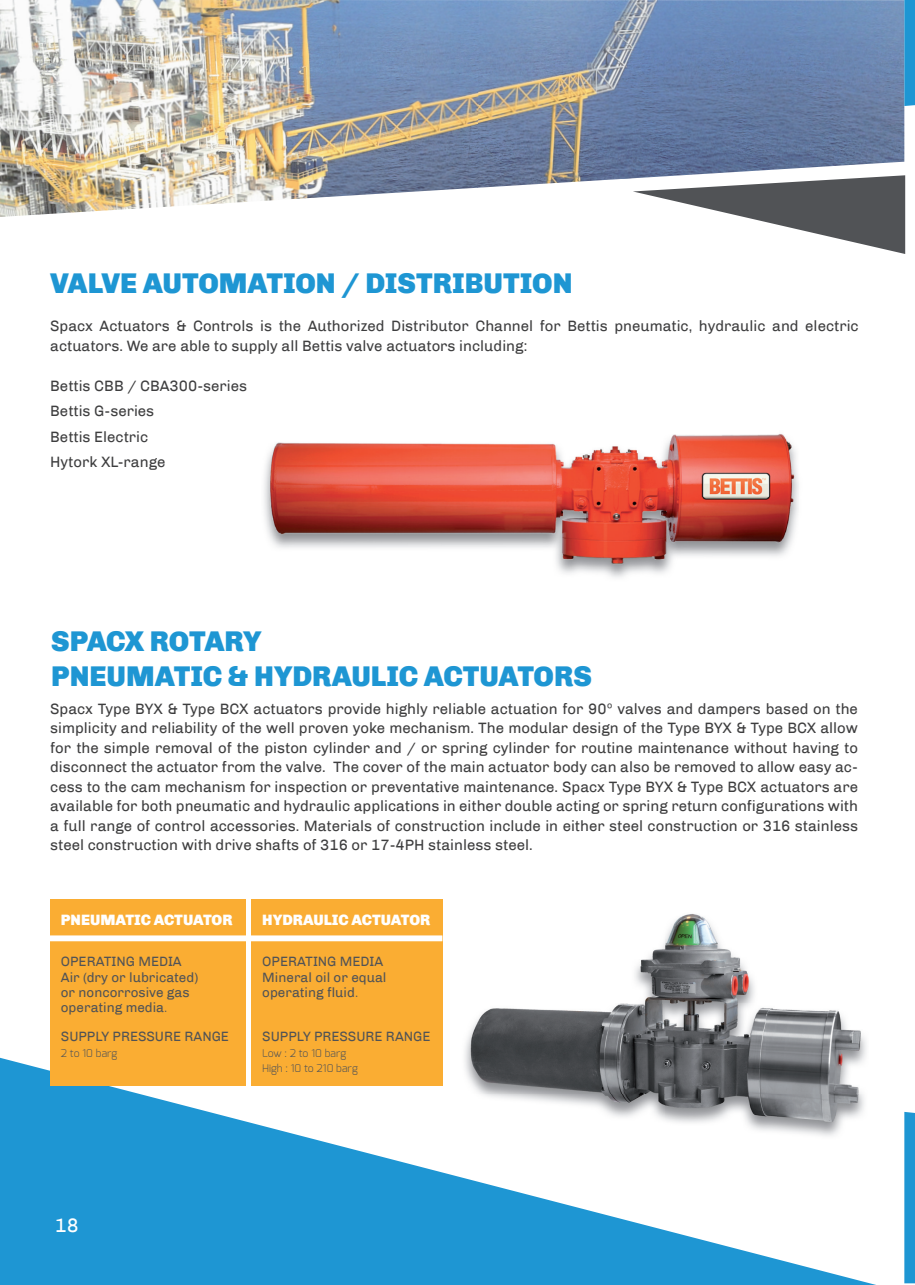
<style>
.page{position:relative;width:915px;height:1285px;background:#fff}
.page>*{position:absolute;margin:0;border:0;box-sizing:border-box;transform-origin:0 0}
.t1{font:900 28.5px/34.2px "Chivo";color:#1e96d3}
.t2{font:19.5px "Chivo";color:#fff}
.t3{font:15px/19.5px "Chivo";color:#3e3e3f}
.t4{font:900 15px "Chivo";color:#fff}
.t5{font:13.5px/15.3px "Chivo";color:#515356}
.t6{font:300 10.5px/15.1px "Exo";color:#515356}
.s1{font-family:"Exo";font-weight:300}
</style>
<div class="page">
<svg style="left:904px;top:1111px;width:10px;height:171px"></svg>
<img style="left:0;top:0;width:477px;height:217px">
<img style="left:477px;top:0;width:427px;height:179px">
<img style="left:477px;top:177px;width:154px;height:11px">
<svg style="left:632px;top:175px;width:272px;height:79px"></svg>
<svg style="left:0;top:1057px;width:872px;height:227px;fill:#1e96d3"></svg>
<img style="left:852px;top:1057px;width:20px;height:92px">
<img style="left:454px;top:1057px;width:7px;height:46px">
<img style="left:454px;top:1103px;width:199px;height:46px">
<img style="left:653px;top:1139px;width:199px;height:10px">
<img style="left:461px;top:914px;width:407px;height:225px">
<div style="left:50px;top:899px;width:195px;height:186px;background:#faad33"></div>
<div style="left:251px;top:899px;width:191px;height:186px;background:#faad33"></div>
<div style="left:50px;top:935px;width:392px;height:6px;background:#fff"></div>
<svg style="left:904px;top:0;width:10px;height:106px"></svg>
<img style="left:264px;top:434px;width:534px;height:144px">
<h1 class="t1" style="left:50px;top:266px;width:523px">VALVE AUTOMATION / DISTRIBUTION</h1>
<p class="t3" style="left:50px;top:316px;width:809px">Spacx Actuators &amp; Controls is the Authorized Distributor Channel for Bettis pneumatic, hydraulic and electric actuators. We are able to supply all Bettis valve actuators including:</p>
<p class="t3" style="left:50px;top:373px;width:198px;line-height:25.5px">Bettis CBB / CBA300-series<br>Bettis G-series<br>Bettis Electric<br>Hytork XL-range</p>
<h1 class="t1" style="left:51px;top:624px;width:542px">SPACX ROTARY<br>PNEUMATIC &amp; HYDRAULIC ACTUATORS</h1>
<p class="t3" style="left:50px;top:698px;width:809px;text-align:justify">Spacx Type BYX &amp; Type BCX actuators provide highly reliable actuation for 90º valves and dampers based on the simplicity and reliability of the well proven yoke mechanism. The modular design of the Type BYX &amp; Type BCX allow for the simple removal of the piston cylinder and / or spring cylinder for routine maintenance without having to disconnect the actuator from the valve. The cover of the main actuator body can also be removed to allow easy ac&shy;cess to the cam mechanism for inspection or preventative maintenance. Spacx Type BYX &amp; Type BCX actuators are available for both pneumatic and hydraulic applications in either double acting or spring return configurations with a full range of control accessories. Materials of construction include in either steel construction or 316 stainless steel construction with drive shafts of 316 or 17-4PH stainless steel.</p>
<p class="t4" style="left:61px;top:910px;width:173px">PNEUMATIC ACTUATOR</p>
<p class="t5" style="left:61px;top:953px;width:139px">OPERATING MEDIA<br>Air (dry or lubricated) or noncorrosive gas operating media<span class="s1">.</span></p>
<p class="t5" style="left:61px;top:1028px;width:169px">SUPPLY PRESSURE RANGE</p>
<p class="t6" style="left:61px;top:1044px;width:58px">2 to 10 barg</p>
<p class="t4" style="left:262px;top:910px;width:169px">HYDRAULIC ACTUATOR</p>
<p class="t5" style="left:262px;top:953px;width:126px">OPERATING MEDIA<br>Mineral oil or equal operating fluid<span class="s1">.</span></p>
<p class="t5" style="left:262px;top:1028px;width:169px">SUPPLY PRESSURE RANGE</p>
<p class="t6" style="left:262px;top:1044px;width:97px">Low : 2 to 10 barg<br>High : 10 to 210 barg</p>
<h2 class="t2" style="left:55px;top:1213px;width:25px">18</h2>
</div>
